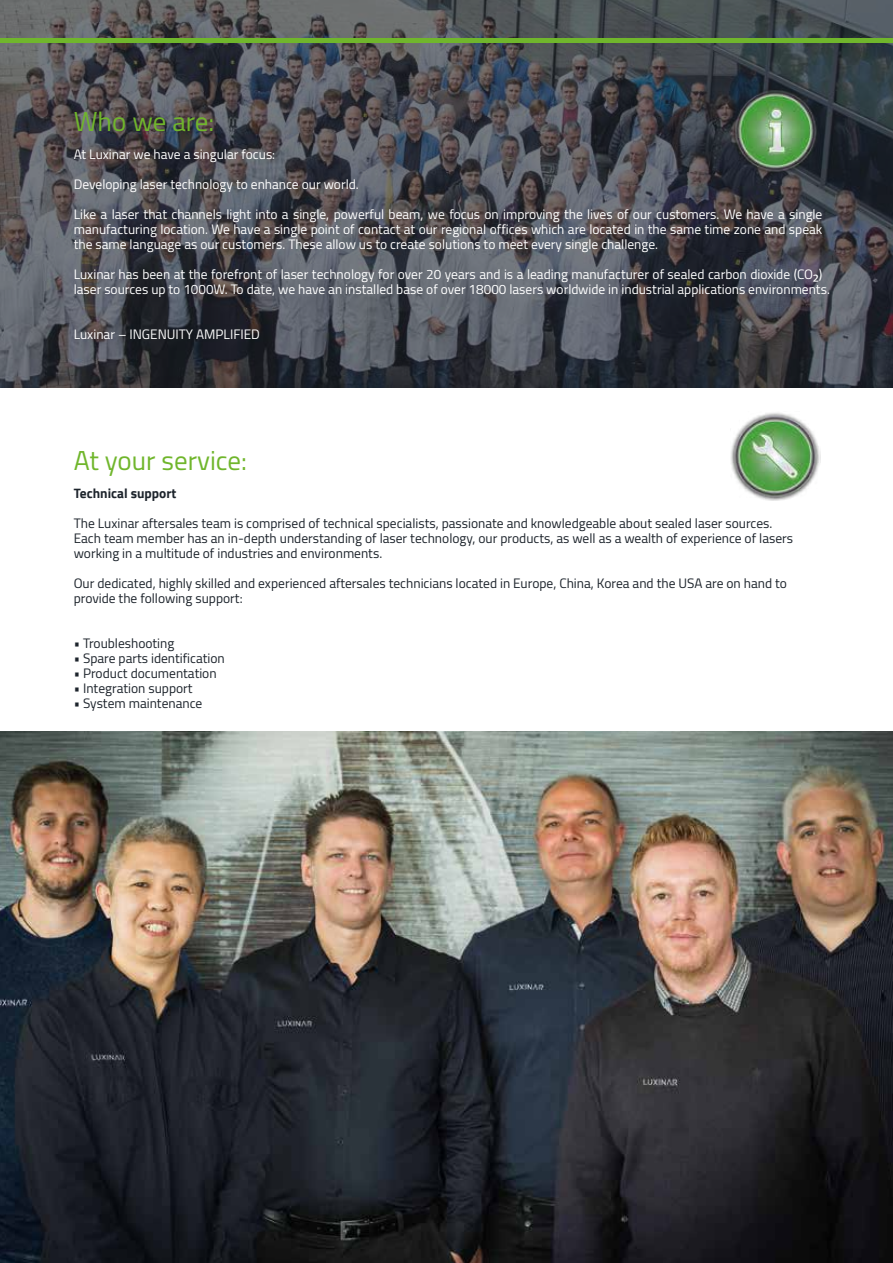
<style>
.page{position:relative;width:893px;height:1263px;background:#fff}
.page>*{position:absolute;margin:0;border:0;box-sizing:border-box;transform-origin:0 0}
.t1{font:27px "Cairo";color:#70b62c}
.t2{font:13.5px/15px "Cairo";color:#fff;text-align:justify}
.t3{font:13.5px/15px "Cairo";color:#1d242c}
.t4{font:700 13.5px "Cairo";color:#1d242c}
.s1{font-family:"Myriad Pro";font-size:18px}
</style>
<div class="page">
<svg style="left:0;top:0;width:893px;height:388px;background:#484a50"></svg>
<img style="left:0;top:731px;width:893px;height:532px">
<div style="left:0;top:38px;width:893px;height:5px;background:#70b62c"></div>
<img style="left:731px;top:86px;width:89px;height:89px">
<img style="left:731px;top:412px;width:89px;height:89px">
<h1 class="t1" style="left:74px;top:99px;width:142px">Who we are:</h1>
<p class="t2" style="left:74px;top:147px;width:203px">At Luxinar we have a singular focus:</p>
<p class="t2" style="left:74px;top:177px;width:287px">Developing laser technology to enhance our world.</p>
<p class="t2" style="left:74px;top:207px;width:750px">Like a laser that channels light into a single, powerful beam, we focus on improving the lives of our customers. We have a single manufacturing location. We have a single point of contact at our regional offices which are located in the same time zone and speak the same language as our customers. These allow us to create solutions to meet every single challenge.</p>
<p class="t2" style="left:74px;top:267px;width:758px">Luxinar has been at the forefront of laser technology for over 20 years and is a leading manufacturer of sealed carbon dioxide (CO<span class="s1">2</span>) laser sources up to 1000W. To date, we have an installed base of over 18000 lasers worldwide in industrial applications environments.</p>
<p class="t2" style="left:74px;top:327px;width:188px">Luxinar – INGENUITY AMPLIFIED</p>
<h1 class="t1" style="left:74px;top:438px;width:175px">At your service:</h1>
<p class="t4" style="left:74px;top:486px;width:104px">Technical support</p>
<p class="t3" style="left:74px;top:516px;width:721px">The Luxinar aftersales team is comprised of technical specialists, passionate and knowledgeable about sealed laser sources.<br>Each team member has an in-depth understanding of laser technology, our products, as well as a wealth of experience of lasers working in a multitude of industries and environments.</p>
<p class="t3" style="left:74px;top:576px;width:715px">Our dedicated, highly skilled and experienced aftersales technicians located in Europe, China, Korea and the USA are on hand to provide the following support:</p>
<p class="t3" style="left:74px;top:636px;width:102px">• Troubleshooting</p>
<p class="t3" style="left:74px;top:651px;width:152px">• Spare parts identification</p>
<p class="t3" style="left:74px;top:666px;width:144px">• Product documentation</p>
<p class="t3" style="left:74px;top:681px;width:120px">• Integration support</p>
<p class="t3" style="left:74px;top:696px;width:130px">• System maintenance</p>
</div>
